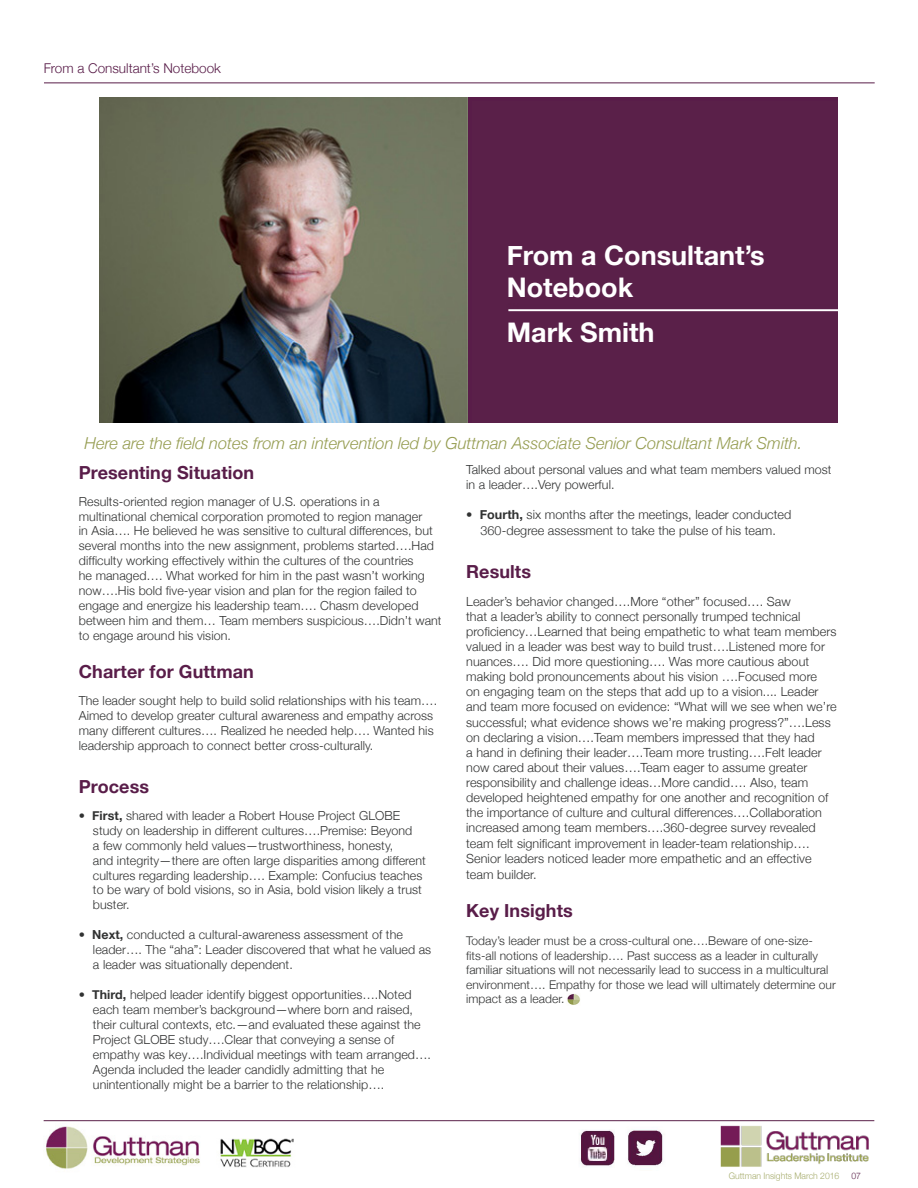
<style>
.page{position:relative;width:918px;height:1188px;background:#fff}
.page>*{position:absolute;margin:0;border:0;box-sizing:border-box;transform-origin:0 0}
.t1{font:700 27px/32.4px "Helvetica Neue";color:#fff}
.t2{font:700 18px "Helvetica Neue";letter-spacing:.005em;color:#591d49}
.t3{font:italic 300 16.5px "Helvetica Neue";color:#959c50}
.t4{font:300 13.5px "Helvetica Neue";color:#591d49}
.t5{font:300 12.6px/15.1px "Helvetica Neue";letter-spacing:.005em;color:#313232;text-align:center}
.t6{font:300 12.45px/15px "Helvetica Neue";letter-spacing:.005em;color:#313232}
.t7{font:300 12px/14.4px "Helvetica Neue";letter-spacing:.005em;color:#313232}
.t8{font:300 9px "Helvetica Neue";color:#a6ac6c;scale:.96 1}
.s1{font-weight:700}
.s2{color:#5a2049}
</style>
<div class="page">
<hr style="left:44px;top:1120px;width:830px;height:1px;background:#5a2049">
<img style="left:580px;top:1130px;width:35px;height:36px">
<img style="left:628px;top:1130px;width:35px;height:37px">
<img style="left:220px;top:1138px;width:74px;height:30px">
<img style="left:720px;top:1125px;width:149px;height:42px">
<img style="left:46px;top:1126px;width:154px;height:43px">
<hr style="left:44px;top:82px;width:831px;height:1px;background:#591d49">
<div style="left:466px;top:98px;width:372px;height:325px;background:#591d49"></div>
<img style="left:508px;top:309px;width:330px;height:3px">
<img style="left:567px;top:994px;width:13px;height:11px">
<img style="left:99px;top:98px;width:368px;height:325px">
<p class="t4" style="left:44px;top:60px;width:179px">From a Consultant’s Notebook</p>
<h1 class="t1" style="left:507px;top:238px;width:260px">From a Consultant’s<br>Notebook</h1>
<h1 class="t1" style="left:507px;top:315px;width:149px">Mark Smith</h1>
<h3 class="t3" style="left:85px;top:433px;width:719px">Here are the field notes from an intervention led by Guttman Associate Senior Consultant Mark Smith.</h3>
<h2 class="t2" style="left:79px;top:461px;width:177px">Presenting Situation</h2>
<p class="t6" style="left:79px;top:493px;width:364px">Results-oriented region manager of U.S. operations in a multinational chemical corporation promoted to region manager<br>in Asia…. He believed he was sensitive to cultural differences, but several months into the new assignment, problems started….Had difficulty working effectively within the cultures of the countries<br>he managed…. What worked for him in the past wasn’t working now….His bold five-year vision and plan for the region failed to engage and energize his leadership team…. Chasm developed between him and them… Team members suspicious….Didn’t want to engage around his vision.</p>
<h2 class="t2" style="left:79px;top:660px;width:176px">Charter for Guttman</h2>
<p class="t6" style="left:79px;top:693px;width:360px">The leader sought help to build solid relationships with his team….<br>Aimed to develop greater cultural awareness and empathy across many different cultures…. Realized he needed help…. Wanted his leadership approach to connect better cross-culturally.</p>
<h2 class="t2" style="left:79px;top:775px;width:72px">Process</h2>
<p class="t6" style="left:93px;top:808px;width:334px;text-indent:-14px">• <span class="s1">First,</span> shared with leader a Robert House Project GLOBE study on leadership in different cultures….Premise: Beyond<br>a few commonly held values—trustworthiness, honesty,<br>and integrity—there are often large disparities among different cultures regarding leadership…. Example: Confucius teaches to be wary of bold visions, so in Asia, bold vision likely a trust buster.</p>
<p class="t6" style="left:93px;top:927px;width:340px;text-indent:-14px">• <span class="s1">Next,</span> conducted a cultural-awareness assessment of the leader…. The “aha”: Leader discovered that what he valued as a leader was situationally dependent.</p>
<p class="t6" style="left:93px;top:987px;width:340px;text-indent:-14px">• <span class="s1">Third,</span> helped leader identify biggest opportunities….Noted each team member’s background—where born and raised, their cultural contexts, etc.—and evaluated these against the Project GLOBE study….Clear that conveying a sense of empathy was key….Individual meetings with team arranged….<br>Agenda included the leader candidly admitting that he unintentionally might be a barrier to the relationship….</p>
<p class="t6" style="left:466px;top:461px;width:367px">Talked about personal values and what team members valued most in a leader….Very powerful.</p>
<p class="t5" style="left:466px;top:506px;width:327px;line-height:16.2px">• <span class="s1">Fourth,</span> six months after the meetings, leader conducted<br>360-degree assessment to take the pulse of his team.</p>
<h2 class="t2" style="left:466px;top:561px;width:66px">Results</h2>
<p class="t5" style="left:466px;top:593px;width:372px;text-align:left">Leader’s behavior changed….More “other” focused…. Saw<br>that a leader’s ability to connect personally trumped technical proficiency…Learned that being empathetic to what team members valued in a leader was best way to build trust….Listened more for nuances…. Did more questioning…. Was more cautious about making bold pronouncements about his vision ….Focused more<br>on engaging team on the steps that add up to a vision.... Leader and team more focused on evidence: “What will we see when we’re successful; what evidence shows we’re making progress?”….Less on declaring a vision….Team members impressed that they had<br>a hand in defining their leader….Team more trusting….Felt leader now cared about their values….Team eager to assume greater responsibility and challenge ideas…More candid…. Also, team developed heightened empathy for one another and recognition of the importance of culture and cultural differences….Collaboration increased among team members….360-degree survey revealed team felt significant improvement in leader-team relationship….<br>Senior leaders noticed leader more empathetic and an effective team builder.</p>
<h2 class="t2" style="left:466px;top:899px;width:108px">Key Insights</h2>
<p class="t7" style="left:466px;top:934px;width:371px">Today’s leader must be a cross-cultural one….Beware of one-size&shy;fits-all notions of leadership…. Past success as a leader in culturally familiar situations will not necessarily lead to success in a multicultural environment…. Empathy for those we lead will ultimately determine our impact as a leader.</p>
<p class="t8" style="left:729px;top:1171px;width:139px">Guttman Insights March 2016 <span class="s2">07</span></p>
</div>
